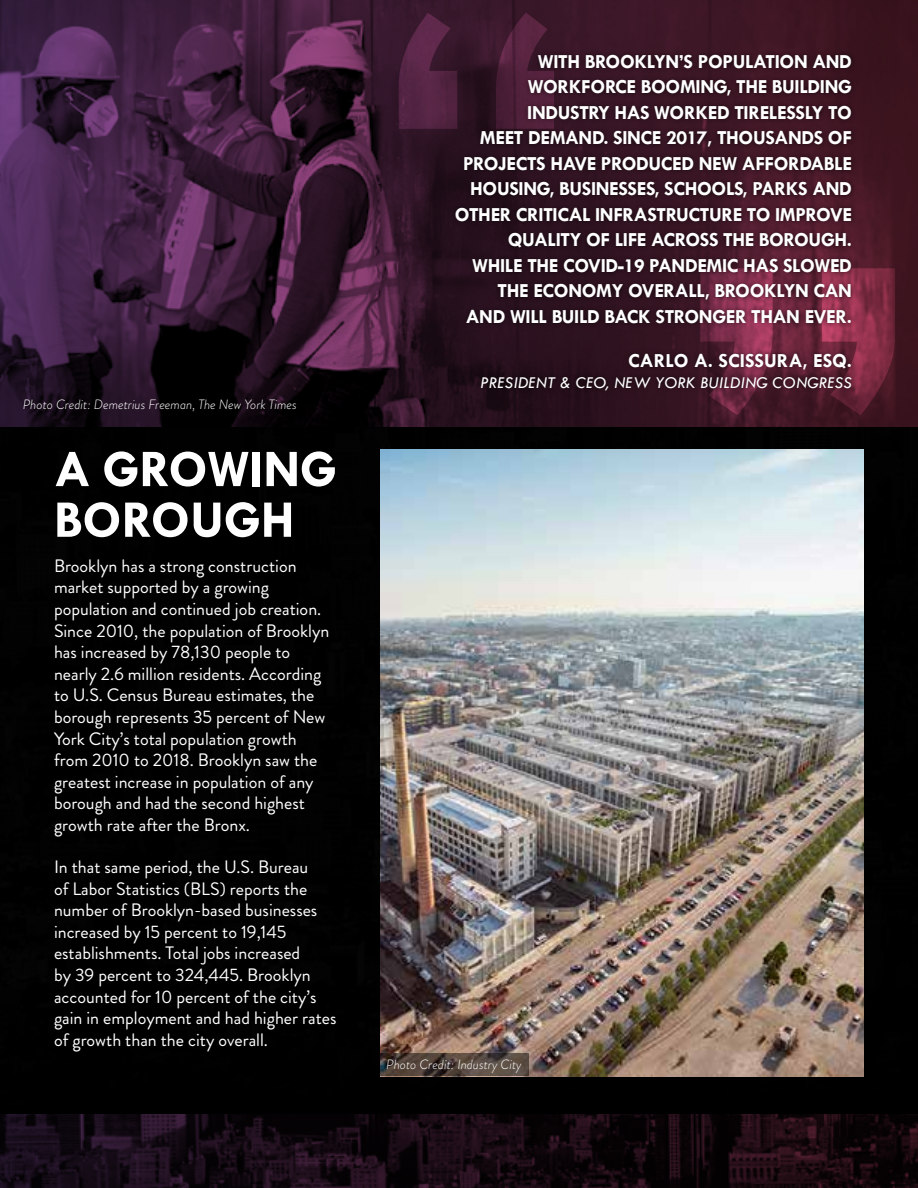
<style>
.page{position:relative;width:918px;height:1188px;background:#fff}
.page>*{position:absolute;margin:0;border:0;box-sizing:border-box;transform-origin:0 0}
.t1{font:700 53.4px/50.7px "Tw Cen";color:#fff}
.t2{font:700 20.1px/25.5px "Tw Cen";letter-spacing:-.02em;color:#fff;text-align:right}
.t3{font:700 20.1px "Tw Cen";color:#fff}
.t4{font:18px/21.6px "Brandon Grotesque";color:#fff}
.t5{font:italic 17.1px "Tw Cen";color:#fff}
.t6{font:italic 300 13.5px "Brandon Grotesque";color:#fff}
</style>
<div class="page">
<div style="left:0;top:426px;width:918px;height:563px;background:#010101"></div>
<div style="left:0;top:989px;width:918px;height:153px;background:#000"></div>
<img style="left:0;top:0;width:918px;height:426px">
<img style="left:0;top:1115px;width:918px;height:73px">
<svg style="left:399px;top:12px;width:155px;height:117px;background:#4a1f39"></svg>
<svg style="left:700px;top:268px;width:195px;height:147px;background:#662336"></svg>
<img style="left:380px;top:449px;width:484px;height:627px">
<svg style="left:380px;top:1053px;width:148px;height:23px;background:#50433b"></svg>
<div style="left:451px;top:51px;width:405px;height:344px;background:#000;opacity:.65"></div>
<p class="t6" style="left:23px;top:395px;width:275px">Photo Credit: Demetrius Freeman, The New York Times</p>
<h1 class="t1" style="left:54px;top:443px;width:284px">A GROWING<br>BOROUGH</h1>
<p class="t4" style="left:54px;top:555px;width:277px">Brooklyn has a strong construction market supported by a growing population and continued job creation.<br>Since 2010, the population of Brooklyn has increased by 78,130 people to nearly 2.6 million residents. According to U.S. Census Bureau estimates, the borough represents 35 percent of New York City’s total population growth from 2010 to 2018. Brooklyn saw the greatest increase in population of any borough and had the second highest growth rate after the Bronx.</p>
<p class="t4" style="left:54px;top:856px;width:284px">In that same period, the U.S. Bureau<br>of Labor Statistics (BLS) reports the number of Brooklyn-based businesses increased by 15 percent to 19,145 establishments. Total jobs increased<br>by 39 percent to 324,445. Brooklyn accounted for 10 percent of the city’s gain in employment and had higher rates of growth than the city overall.</p>
<p class="t2" style="left:455px;top:48px;width:399px">WITH BROOKLYN’S POPULATION AND WORKFORCE BOOMING, THE BUILDING INDUSTRY HAS WORKED TIRELESSLY TO<br>MEET DEMAND. SINCE 2017, THOUSANDS OF PROJECTS HAVE PRODUCED NEW AFFORDABLE HOUSING, BUSINESSES, SCHOOLS, PARKS AND OTHER CRITICAL INFRASTRUCTURE TO IMPROVE QUALITY OF LIFE ACROSS THE BOROUGH.<br>WHILE THE COVID-19 PANDEMIC HAS SLOWED THE ECONOMY OVERALL, BROOKLYN CAN AND WILL BUILD BACK STRONGER THAN EVER.</p>
<p class="t3" style="left:628px;top:349px;width:225px">CARLO A. SCISSURA, ESQ.</p>
<p class="t5" style="left:480px;top:372px;width:373px">PRESIDENT &amp; CEO, NEW YORK BUILDING CONGRESS</p>
<p class="t6" style="left:386px;top:1056px;width:137px">Photo Credit: Industry City</p>
</div>
